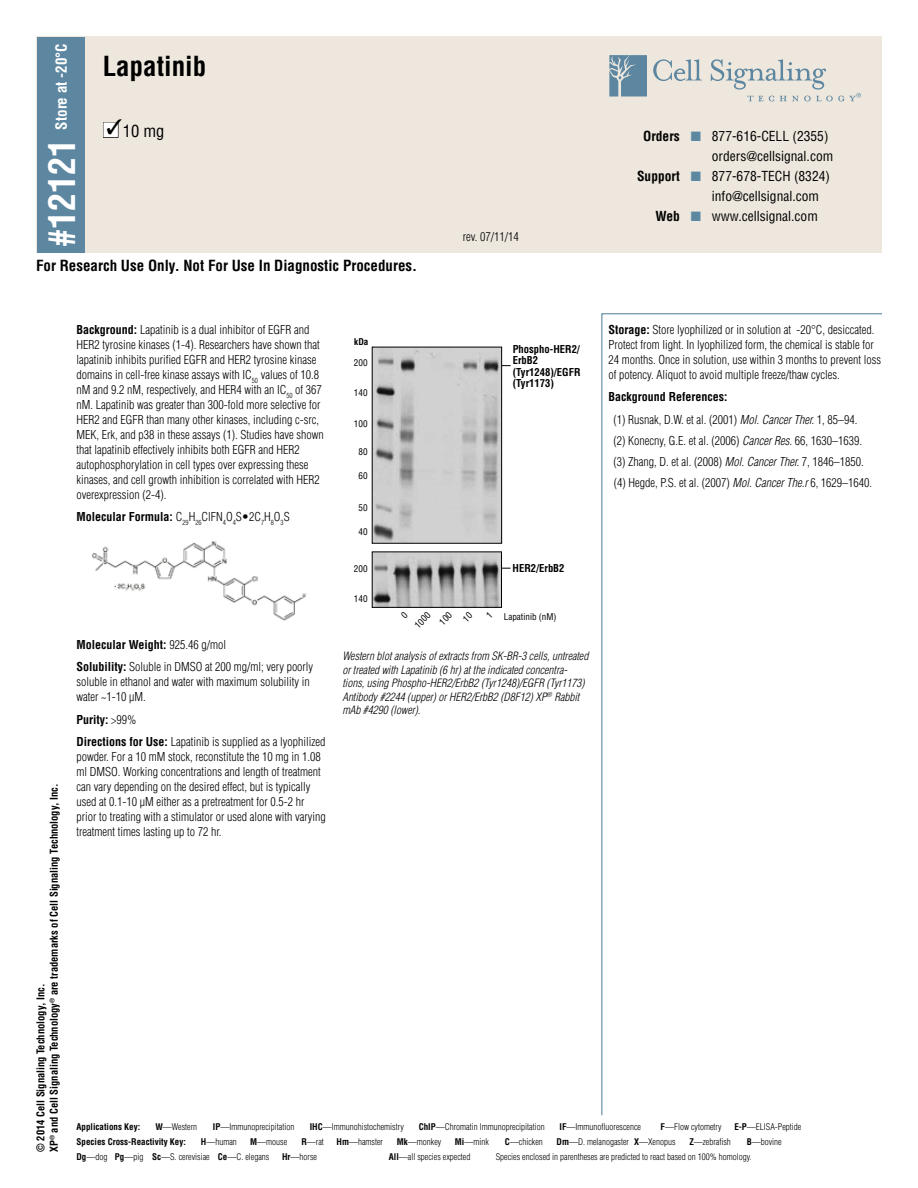
<style>
.page{position:relative;width:918px;height:1188px;background:#fff}
.page>*{position:absolute;margin:0;border:0;box-sizing:border-box;transform-origin:0 0}
.t1{font:700 condensed 36px "Helvetica";color:#fff}
.t2{font:700 condensed 27px "Helvetica";color:#000}
.t3{font:condensed 16.5px "Helvetica";color:#000}
.t4{font:700 condensed 15px "Helvetica";color:#000}
.t5{font:700 condensed 15px "Helvetica";color:#fff}
.t6{font:condensed 13.5px "Helvetica";color:#000}
.t7{font:300 condensed 12px/15px "Helvetica";color:#000}
.t8{font:700 condensed 12px "Helvetica";color:#000}
.t9{font:italic 300 condensed 11.25px/13.5px "Helvetica";color:#000}
.t10{font:700 condensed 10.65px/11.4px "Helvetica";color:#000}
.t11{font:700 condensed 10.5px/13.5px "Helvetica";color:#000}
.t12{font:condensed 9.15px "Helvetica";color:#000}
.t13{font:700 condensed 9.15px "Helvetica";color:#000}
.t14{font:300 condensed 9px "Helvetica";color:#000}
.t15{font:700 condensed 9px "Helvetica";color:#000}
.s1{color:#fff}
.s2{font-weight:700}
.s3{font-weight:300}
.s4{color:#5d87a1}
.s5{font-style:italic}
</style>
<div class="page">
<svg style="left:601px;top:313px;width:281px;height:803px"></svg>
<div style="left:37px;top:36px;width:845px;height:217px;background:#ede7dd"></div>
<div style="left:37px;top:37px;width:48px;height:216px;background:#5d87a1"></div>
<div style="left:103px;top:122px;width:15px;height:16px;border:1px solid #000"></div>
<svg style="left:609px;top:55px;width:38px;height:42px;background:#7396aa"></svg>
<svg style="left:653px;top:59px;width:49px;height:22px"></svg>
<svg style="left:711px;top:59px;width:150px;height:42px"></svg>
<svg style="left:371px;top:346px;width:140px;height:262px"></svg>
<img style="left:374px;top:349px;width:126px;height:193px">
<img style="left:374px;top:554px;width:126px;height:52px">
<div style="left:372px;top:347px;width:130px;height:197px;border:1px solid #000"></div>
<div style="left:372px;top:552px;width:130px;height:56px;border:1px solid #000"></div>
<img style="left:92px;top:541px;width:214px;height:80px">
<svg style="left:107px;top:122px;width:12px;height:12px"></svg>
<p class="t5" style="left:52px;top:130px;width:88px;rotate:-90deg">Store at -20°C</p>
<h2 class="t2" style="left:103px;top:50px;width:105px">Lapatinib</h2>
<h3 class="t3" style="left:103px;top:121px;width:63px"><span class="s1">■</span> 10 mg</h3>
<h1 class="t1" style="left:39px;top:247px;width:109px;rotate:-90deg">#12121</h1>
<p class="t4" style="left:36px;top:256px;width:383px">For Research Use Only. Not For Use In Diagnostic Procedures.</p>
<p class="t7" style="left:76px;top:322px;width:249px"><span class="s2">Background:</span> Lapatinib is a dual inhibitor of EGFR and HER2 tyrosine kinases (1-4). Researchers have shown that lapatinib inhibits purified EGFR and HER2 tyrosine kinase domains in cell-free kinase assays with IC<sub>50</sub> values of 10.8 nM and 9.2 nM, respectively, and HER4 with an IC<sub>50</sub> of 367 nM. Lapatinib was greater than 300-fold more selective for HER2 and EGFR than many other kinases, including c-src, MEK, Erk, and p38 in these assays (1). Studies have shown that lapatinib effectively inhibits both EGFR and HER2 autophosphorylation in cell types over expressing these kinases, and cell growth inhibition is correlated with HER2 overexpression (2-4).</p>
<p class="t8" style="left:77px;top:509px;width:215px">Molecular Formula: <span class="s3">C</span><sub>29</sub><span class="s3">H</span><sub>26</sub><span class="s3">ClFN</span><sub>4</sub><span class="s3">O</span><sub>4</sub><span class="s3">S•2C</span><sub>7</sub><span class="s3">H</span><sub>8</sub><span class="s3">O</span><sub>3</sub><span class="s3">S</span></p>
<p class="t13" style="left:354px;top:335px;width:16px">kDa</p>
<p class="t12" style="left:354px;top:357px;width:15px">200</p>
<p class="t12" style="left:354px;top:387px;width:15px">140</p>
<p class="t12" style="left:354px;top:418px;width:15px">100</p>
<p class="t12" style="left:358px;top:446px;width:11px">80</p>
<p class="t12" style="left:358px;top:470px;width:11px">60</p>
<p class="t12" style="left:358px;top:502px;width:11px">50</p>
<p class="t12" style="left:358px;top:526px;width:11px">40</p>
<p class="t12" style="left:354px;top:563px;width:15px">200</p>
<p class="t12" style="left:354px;top:593px;width:15px">140</p>
<p class="t12" style="left:412px;top:622px;width:20px;rotate:-45deg">1000</p>
<p class="t7" style="left:463px;top:229px;width:57px">rev. 07/11/14</p>
<p class="t6" style="left:643px;top:128px;width:187px"><span class="s2">Orders</span> <span class="s4">■</span> 877-616-CELL (2355)</p>
<p class="t6" style="left:712px;top:148px;width:123px">orders@cellsignal.com</p>
<p class="t6" style="left:637px;top:167px;width:194px"><span class="s2">Support</span> <span class="s4">■</span> 877-678-TECH (8324)</p>
<p class="t6" style="left:712px;top:187px;width:109px">info@cellsignal.com</p>
<p class="t6" style="left:655px;top:207px;width:164px"><span class="s2">Web</span> <span class="s4">■</span> www.cellsignal.com</p>
<p class="t10" style="left:513px;top:343px;width:69px">Phospho-HER2/<br>ErbB2 (Tyr1248)/EGFR (Tyr1173)</p>
<p class="t7" style="left:609px;top:322px;width:274px"><span class="s2">Storage:</span> Store lyophilized or in solution at -20°C, desiccated.<br>Protect from light. In lyophilized form, the chemical is stable for 24 months. Once in solution, use within 3 months to prevent loss of potency. Aliquot to avoid multiple freeze/thaw cycles.</p>
<p class="t7" style="left:613px;top:385px;width:246px;line-height:22.5px;text-indent:-5px"><span class="s2">Background References:<br></span>(1) Rusnak, D.W. et al. (2001) <span class="s5">Mol. Cancer Ther.</span> 1, 85–94.</p>
<p class="t7" style="left:613px;top:430px;width:260px;line-height:21px">(2) Konecny, G.E. et al. (2006) <span class="s5">Cancer Res.</span> 66, 1630–1639. (3) Zhang, D. et al. (2008) <span class="s5">Mol. Cancer Ther.</span> 7, 1846–1850. (4) Hegde, P.S. et al. (2007) <span class="s5">Mol. Cancer The.r</span> 6, 1629–1640.</p>
<p class="t10" style="left:513px;top:562px;width:53px">HER2/ErbB2</p>
<p class="t12" style="left:504px;top:611px;width:54px">Lapatinib (nM)</p>
<p class="t11" style="left:34px;top:1152px;width:370px;rotate:-90deg">© 2014 Cell Signaling Technology, Inc.<br>XP<sup>®</sup> and Cell Signaling Technology<sup>®</sup> are trademarks of Cell Signaling Technology, Inc.</p>
<p class="t7" style="left:77px;top:633px;width:238px;line-height:22.5px"><span class="s2">Molecular Weight:</span> 925.46 g/mol<br><span class="s2">Solubility:</span> Soluble in DMSO at 200 mg/ml; very poorly</p>
<p class="t7" style="left:77px;top:674px;width:235px">soluble in ethanol and water with maximum solubility in water ~1-10 µM.</p>
<p class="t7" style="left:77px;top:708px;width:250px;line-height:22.5px"><span class="s2">Purity:</span> &gt;99%<br><span class="s2">Directions for Use:</span> Lapatinib is supplied as a lyophilized</p>
<p class="t7" style="left:77px;top:749px;width:251px">powder. For a 10 mM stock, reconstitute the 10 mg in 1.08 ml DMSO. Working concentrations and length of treatment can vary depending on the desired effect, but is typically used at 0.1-10 µM either as a pretreatment for 0.5-2 hr prior to treating with a stimulator or used alone with varying treatment times lasting up to 72 hr.</p>
<p class="t9" style="left:342px;top:649px;width:247px">Western blot analysis of extracts from SK-BR-3 cells, untreated or treated with Lapatinib (6 hr) at the indicated concentra&shy;tions, using Phospho-HER2/ErbB2 (Tyr1248)/EGFR (Tyr1173)<br>Antibody #2244 (upper) or HER2/ErbB2 (D8F12) XP<sup>®</sup> Rabbit mAb #4290 (lower).</p>
<p class="t15" style="left:76px;top:1121px;width:65px">Applications Key:</p>
<p class="t14" style="left:155px;top:1121px;width:43px"><span class="s2">W</span>—Western</p>
<p class="t14" style="left:213px;top:1121px;width:83px"><span class="s2">IP</span>—Immunoprecipitation</p>
<p class="t14" style="left:310px;top:1121px;width:96px"><span class="s2">IHC</span>—Immunohistochemistry</p>
<p class="t14" style="left:419px;top:1121px;width:127px"><span class="s2">ChIP</span>—Chromatin Immunoprecipitation</p>
<p class="t14" style="left:560px;top:1121px;width:83px"><span class="s2">IF</span>—Immunofluorescence</p>
<p class="t14" style="left:661px;top:1121px;width:63px"><span class="s2">F</span>—Flow cytometry</p>
<p class="t14" style="left:734px;top:1121px;width:68px"><span class="s2">E-P</span>—ELISA-Peptide</p>
<p class="t15" style="left:76px;top:1136px;width:111px">Species Cross-Reactivity Key:</p>
<p class="t14" style="left:201px;top:1136px;width:37px"><span class="s2">H</span>—human</p>
<p class="t14" style="left:250px;top:1136px;width:38px"><span class="s2">M</span>—mouse</p>
<p class="t14" style="left:301px;top:1136px;width:24px"><span class="s2">R</span>—rat</p>
<p class="t14" style="left:337px;top:1136px;width:48px"><span class="s2">Hm</span>—hamster</p>
<p class="t14" style="left:397px;top:1136px;width:46px"><span class="s2">Mk</span>—monkey</p>
<p class="t14" style="left:455px;top:1136px;width:36px"><span class="s2">Mi</span>—mink</p>
<p class="t14" style="left:505px;top:1136px;width:39px"><span class="s2">C</span>—chicken</p>
<p class="t14" style="left:557px;top:1136px;width:121px"><span class="s2">Dm</span>—D. melanogaster <span class="s2">X</span>—Xenopus</p>
<p class="t14" style="left:689px;top:1136px;width:43px"><span class="s2">Z</span>—zebrafish</p>
<p class="t14" style="left:747px;top:1136px;width:36px"><span class="s2">B</span>—bovine</p>
<p class="t14" style="left:76px;top:1152px;width:194px"><span class="s2">Dg</span>—dog <span class="s2">Pg</span>—pig <span class="s2">Sc</span>—S. cerevisiae <span class="s2">Ce</span>—C. elegans</p>
<p class="t14" style="left:282px;top:1152px;width:36px"><span class="s2">Hr</span>—horse</p>
<p class="t14" style="left:389px;top:1152px;width:83px"><span class="s2">All</span>—all species expected</p>
<p class="t14" style="left:496px;top:1152px;width:257px">Species enclosed in parentheses are predicted to react based on 100% homology.</p>
</div>
